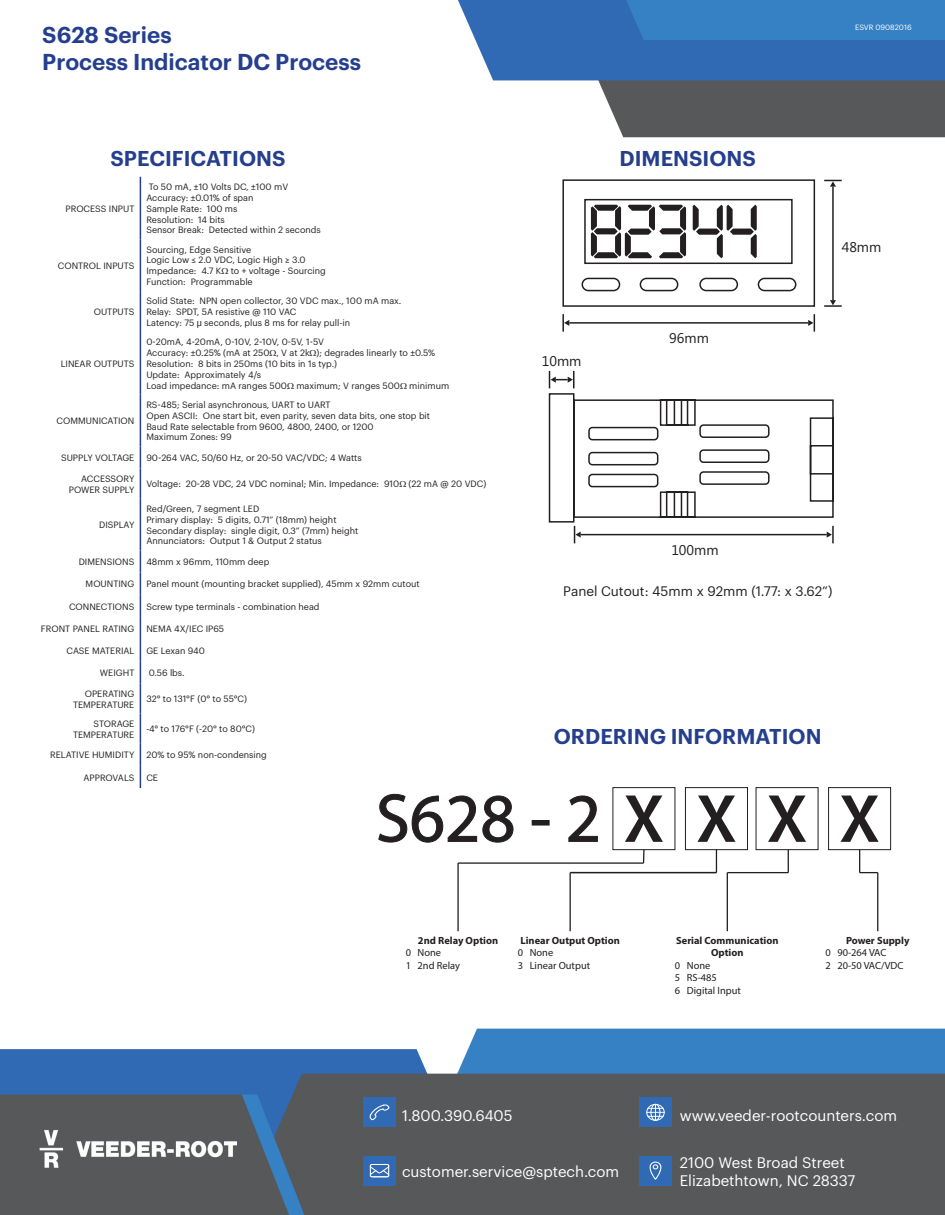
<style>
.page{position:relative;width:945px;height:1215px;background:#fff}
.page>*{position:absolute;margin:0;border:0;box-sizing:border-box;transform-origin:0 0}
.t1{font:76.8px "Open 24 Display St";color:#231f20}
.t2{font:68.7px "Myriad Pro";color:#231f20}
.t3{font:600 22.5px/27px "Graphik";color:#253f8e}
.t4{font:600 21px "Graphik";color:#253f8e}
.t5{font:15px/18px "Graphik";color:#fff}
.t6{font:14.1px "Microsoft Phags Pa";color:#231f20}
.t7{font:13.5px "Graphik";color:#231f20}
.t8{font:10.35px/12.5px "Myriad Pro";color:#231f20}
.t9{font:700 10.35px/12.5px "Myriad Pro";color:#231f20;text-align:center}
.t10{font:9px/10.8px "Graphik";color:#231f20}
.t11{font:7.5px "Graphik";color:#fff}
.s1{font-family:"Tahoma"}
.s2{font-weight:600}
</style>
<div class="page">
<div style="left:0;top:1049px;width:395px;height:46px;background:#306ab4"></div>
<svg style="left:395px;top:1029px;width:550px;height:45px;background:#4a8dc8"></svg>
<div style="left:240px;top:1074px;width:705px;height:141px;background:#57585a"></div>
<svg style="left:0;top:1095px;width:305px;height:120px;background:#535b63"></svg>
<svg style="left:559px;top:80px;width:386px;height:57px;background:#6d6e70"></svg>
<svg style="left:458px;top:0;width:487px;height:80px;background:#3976bb"></svg>
<div style="left:363px;top:1156px;width:33px;height:30px;background:#306ab4"></div>
<svg style="left:370px;top:1164px;width:19px;height:13px"></svg>
<div style="left:363px;top:1097px;width:33px;height:30px;background:#306ab4"></div>
<svg style="left:370px;top:1104px;width:19px;height:16px"></svg>
<div style="left:639px;top:1097px;width:33px;height:30px;background:#306ab4"></div>
<svg style="left:646px;top:1104px;width:19px;height:17px"></svg>
<div style="left:639px;top:1156px;width:33px;height:30px;background:#306ab4"></div>
<svg style="left:650px;top:1162px;width:11px;height:18px"></svg>
<img style="left:32px;top:1130px;width:204px;height:38px">
<hr style="left:140px;top:177px;width:1px;height:62px;background:#253f8e">
<hr style="left:140px;top:239px;width:1px;height:52px;background:#253f8e">
<hr style="left:140px;top:291px;width:1px;height:41px;background:#253f8e">
<hr style="left:140px;top:332px;width:1px;height:63px;background:#253f8e">
<hr style="left:140px;top:395px;width:1px;height:51px;background:#253f8e">
<svg style="left:140px;top:446px;width:1px;height:23px"></svg>
<hr style="left:140px;top:469px;width:1px;height:30px;background:#253f8e">
<hr style="left:140px;top:499px;width:1px;height:51px;background:#253f8e">
<svg style="left:140px;top:550px;width:1px;height:133px"></svg>
<hr style="left:140px;top:683px;width:1px;height:31px;background:#253f8e">
<hr style="left:140px;top:714px;width:1px;height:30px;background:#253f8e">
<svg style="left:140px;top:744px;width:1px;height:44px"></svg>
<svg style="left:548px;top:179px;width:286px;height:344px"></svg>
<hr style="left:569px;top:322px;width:239px;height:2px;background:#231f20">
<svg style="left:562px;top:314px;width:7px;height:18px"></svg>
<svg style="left:808px;top:314px;width:7px;height:18px"></svg>
<hr style="left:832px;top:187px;width:2px;height:113px;background:#231f20">
<svg style="left:824px;top:300px;width:18px;height:7px"></svg>
<svg style="left:824px;top:180px;width:18px;height:7px"></svg>
<hr style="left:581px;top:534px;width:246px;height:1px;background:#231f20">
<svg style="left:574px;top:526px;width:7px;height:17px"></svg>
<svg style="left:827px;top:526px;width:7px;height:17px"></svg>
<svg style="left:549px;top:371px;width:26px;height:17px"></svg>
<svg style="left:378px;top:793px;width:136px;height:50px"></svg>
<div style="left:532px;top:820px;width:18px;height:6px;border:1px solid #231f20"></div>
<svg style="left:568px;top:795px;width:30px;height:47px"></svg>
<div style="left:828px;top:787px;width:63px;height:63px;border:1px solid #231f20"></div>
<div style="left:756px;top:787px;width:62px;height:63px;border:1px solid #231f20"></div>
<div style="left:685px;top:787px;width:63px;height:63px;border:1px solid #231f20"></div>
<div style="left:613px;top:787px;width:62px;height:63px;border:1px solid #231f20"></div>
<svg style="left:643px;top:850px;width:2px;height:13px"></svg>
<svg style="left:788px;top:850px;width:1px;height:23px"></svg>
<svg style="left:716px;top:850px;width:1px;height:23px"></svg>
<hr style="left:458px;top:862px;width:186px;height:2px;background:#231f20">
<hr style="left:457px;top:863px;width:2px;height:68px;background:#231f20">
<hr style="left:570px;top:872px;width:146px;height:1px;background:#231f20">
<hr style="left:570px;top:873px;width:1px;height:58px;background:#231f20">
<hr style="left:727px;top:872px;width:61px;height:1px;background:#231f20">
<hr style="left:727px;top:873px;width:1px;height:58px;background:#231f20">
<svg style="left:859px;top:850px;width:19px;height:23px"></svg>
<hr style="left:877px;top:873px;width:1px;height:58px;background:#231f20">
<h3 class="t3" style="left:42px;top:20px;width:320px">S628 Series<br>Process Indicator DC Process</h3>
<p class="t11" style="left:855px;top:22px;width:58px">ESVR 09082016</p>
<h3 class="t4" style="left:110px;top:142px;width:177px">SPECIFICATIONS</h3>
<h3 class="t4" style="left:620px;top:142px;width:138px">DIMENSIONS</h3>
<p class="t10" style="left:66px;top:202px;width:70px">PROCESS INPUT</p>
<p class="t10" style="left:58px;top:259px;width:78px">CONTROL INPUTS</p>
<p class="t10" style="left:146px;top:181px;width:176px">To 50 mA, ±10 Volts DC, ±100 mV<br>Accuracy: ±0.01% of span<br>Sample Rate: 100 ms<br>Resolution: 14 bits<br>Sensor Break: Detected within 2 seconds</p>
<p class="t10" style="left:146px;top:243px;width:181px">Sourcing, Edge Sensitive<br>Logic Low ≤ 2.0 VDC, Logic High ≥ 3.0<br>Impedance: 4.7 K to + voltage - Sourcing<br>Function: Programmable</p>
<p class="t10" style="left:94px;top:306px;width:42px">OUTPUTS</p>
<p class="t10" style="left:146px;top:295px;width:257px">Solid State: NPN open collector, 30 VDC max., 100 mA max.<br>Relay: SPDT, 5A resistive @ 110 VAC<br>Latency: 75 <span class="s1">μ</span> seconds, plus 8 ms for relay pull-in</p>
<p class="t10" style="left:61px;top:358px;width:75px">LINEAR OUTPUTS</p>
<p class="t10" style="left:146px;top:336px;width:304px">0-20mA, 4-20mA, 0-10V, 2-10V, 0-5V, 1-5V<br>Accuracy: ±0.25% (mA at 250 , V at 2k ); degrades linearly to ±0.5% Resolution: 8 bits in 250ms (10 bits in 1s typ.)<br>Update: Approximately 4/s<br>Load impedance: mA ranges 500 maximum; V ranges 500 minimum</p>
<p class="t10" style="left:57px;top:415px;width:79px">COMMUNICATION</p>
<p class="t10" style="left:146px;top:399px;width:285px">RS-485; Serial asynchronous, UART to UART<br>Open ASCII: One start bit, even parity, seven data bits, one stop bit Baud Rate selectable from 9600, 4800, 2400, or 1200<br>Maximum Zones: 99</p>
<p class="t10" style="left:61px;top:452px;width:75px">SUPPLY VOLTAGE</p>
<p class="t10" style="left:146px;top:452px;width:217px">90-264 VAC, 50/60 Hz, or 20-50 VAC/VDC; 4 Watts</p>
<p class="t10" style="left:69px;top:472px;width:67px;text-align:right">ACCESSORY<br>POWER SUPPLY</p>
<p class="t10" style="left:146px;top:478px;width:341px">Voltage: 20-28 VDC, 24 VDC nominal; Min. Impedance: 910 (22 mA @ 20 VDC)</p>
<p class="t10" style="left:99px;top:519px;width:37px">DISPLAY</p>
<p class="t10" style="left:146px;top:503px;width:214px">Red/Green, 7 segment LED<br>Primary display: 5 digits, 0.71” (18mm) height Secondary display: single digit, 0.3” (7mm) height Annunciators: Output 1 &amp; Output 2 status</p>
<p class="t10" style="left:79px;top:556px;width:57px">DIMENSIONS</p>
<p class="t10" style="left:146px;top:556px;width:124px">48mm x 96mm, 110mm deep</p>
<p class="t10" style="left:86px;top:578px;width:50px">MOUNTING</p>
<p class="t10" style="left:146px;top:578px;width:275px">Panel mount (mounting bracket supplied), 45mm x 92mm cutout</p>
<p class="t10" style="left:69px;top:600px;width:67px">CONNECTIONS</p>
<p class="t10" style="left:146px;top:600px;width:175px">Screw type terminals - combination head</p>
<p class="t10" style="left:41px;top:622px;width:95px">FRONT PANEL RATING</p>
<p class="t10" style="left:146px;top:622px;width:79px">NEMA 4X/IEC IP65</p>
<p class="t10" style="left:67px;top:644px;width:69px">CASE MATERIAL</p>
<p class="t10" style="left:146px;top:644px;width:60px">GE Lexan 940</p>
<p class="t10" style="left:100px;top:667px;width:36px">WEIGHT</p>
<p class="t10" style="left:149px;top:667px;width:38px">0.56 lbs.</p>
<p class="t10" style="left:73px;top:687px;width:63px;text-align:right">OPERATING<br>TEMPERATURE</p>
<p class="t10" style="left:146px;top:693px;width:102px">32° to 131°F (0° to 55°C)</p>
<p class="t10" style="left:73px;top:717px;width:63px;text-align:right">STORAGE<br>TEMPERATURE</p>
<p class="t10" style="left:146px;top:723px;width:110px">-4° to 176°F (-20° to 80°C)</p>
<p class="t10" style="left:50px;top:749px;width:86px">RELATIVE HUMIDITY</p>
<p class="t10" style="left:146px;top:749px;width:122px">20% to 95% non-condensing</p>
<p class="t10" style="left:84px;top:771px;width:52px">APPROVALS</p>
<p class="t10" style="left:146px;top:771px;width:13px">CE</p>
<h1 class="t1" style="left:591px;top:179px;width:171px">82344</h1>
<h3 class="t6" style="left:542px;top:351px;width:41px">10mm</h3>
<h3 class="t6" style="left:669px;top:329px;width:41px">96mm</h3>
<h3 class="t6" style="left:671px;top:540px;width:49px">100mm</h3>
<h3 class="t7" style="left:563px;top:581px;width:271px">Panel Cutout: 45mm x 92mm (1.77: x 3.62”)</h3>
<h3 class="t4" style="left:554px;top:721px;width:269px">ORDERING INFORMATION</h3>
<h3 class="t6" style="left:842px;top:237px;width:41px">48mm</h3>
<h2 class="t2" style="left:376px;top:776px;width:506px">S628 - 2 <span class="s2">X X X X</span></h2>
<p class="t9" style="left:418px;top:934px;width:82px">2nd Relay Option</p>
<p class="t8" style="left:406px;top:946px;width:56px">0 None<br>1 2nd Relay</p>
<p class="t9" style="left:520px;top:934px;width:101px">Linear Output Option</p>
<p class="t8" style="left:518px;top:946px;width:74px">0 None<br>3 Linear Output</p>
<p class="t9" style="left:676px;top:934px;width:104px">Serial Communication<br>Option</p>
<p class="t8" style="left:675px;top:959px;width:68px">0 None<br>5 RS-485<br>6 Digital Input</p>
<p class="t9" style="left:846px;top:934px;width:65px">Power Supply</p>
<p class="t8" style="left:825px;top:946px;width:80px">0 90-264 VAC<br>2 20-50 VAC/VDC</p>
<h3 class="t5" style="left:402px;top:1105px;width:112px">1.800.390.6405</h3>
<h3 class="t5" style="left:680px;top:1105px;width:219px">www.veeder-rootcounters.com</h3>
<h3 class="t5" style="left:680px;top:1153px;width:177px">2100 West Broad Street<br>Elizabethtown, NC 28337</h3>
<h3 class="t5" style="left:402px;top:1162px;width:219px">customer.service@sptech.com</h3>
</div>
